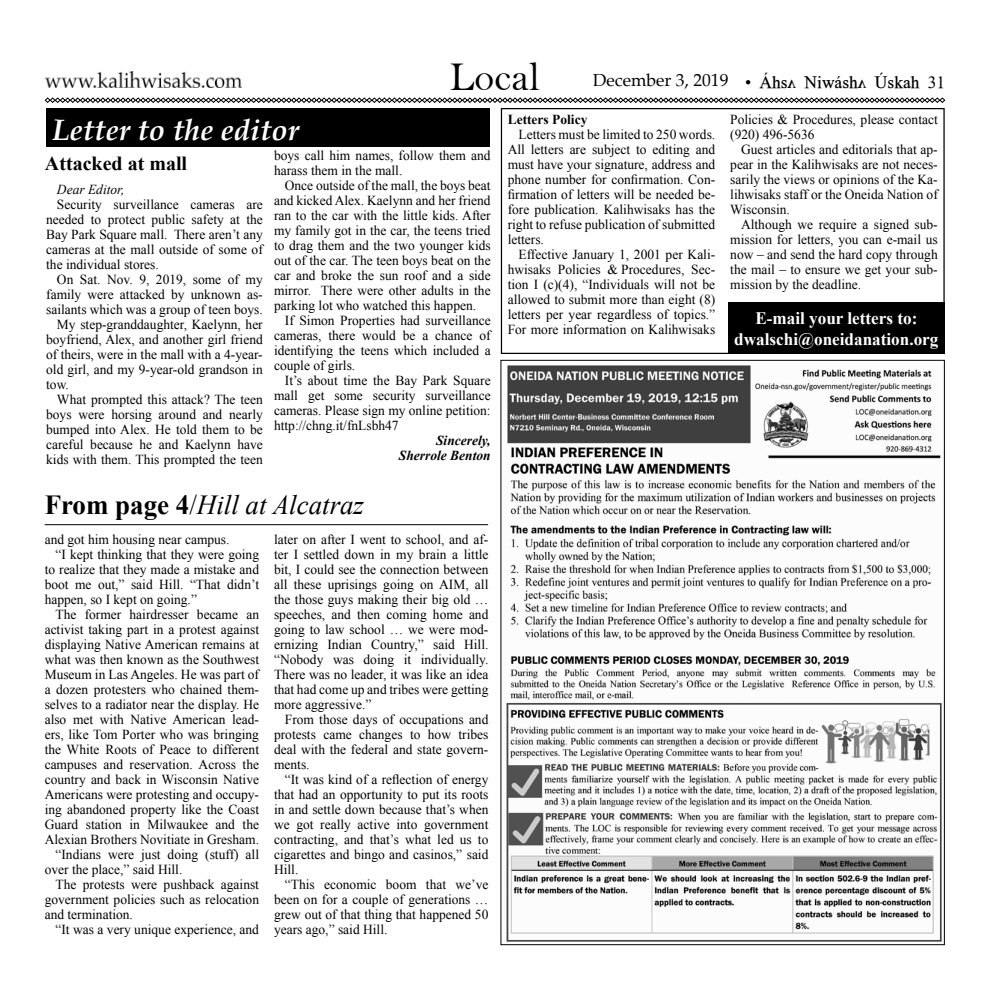
<style>
.page{position:relative;width:990px;height:990px;background:#fff}
.page>*{position:absolute;margin:0;border:0;box-sizing:border-box;transform-origin:0 0}
.t1{font:41.25px "Bell";color:#000}
.t2{font:italic 700 30px "Palatino";color:#fff}
.t3{font:italic 27.5px "Times New Roman";color:#000}
.t4{font:700 20px "Times New Roman";color:#000}
.t5{font:700 17.5px/21px "Times New Roman";color:#fff;text-align:center}
.t6{font:17.5px "Oneida";color:#000}
.t7{font:17.5px "Palatino";color:#000}
.t8{font:13.75px/15px "Times New Roman";color:#000;text-align:justify}
.t9{font:italic 700 13.75px/15px "Times New Roman";color:#000;text-align:right}
.t10{font:700 13.75px "Times New Roman";color:#000}
.t11{font:italic 13.75px "Times New Roman";color:#000}
.s1{font-weight:700;font-style:normal}
.s2{font-style:normal}
</style>
<div class="page">
<svg style="left:45px;top:97px;width:900px;height:6px"></svg>
<img style="left:45px;top:72px;width:197px;height:15px">
<hr style="left:45px;top:524px;width:443px;height:1px;background:#000">
<img style="left:506px;top:366px;width:436px;height:576px">
<div style="left:46px;top:108px;width:443px;height:39px;background:#000"></div>
<div style="left:501px;top:108px;width:444px;height:246px;border:1px solid #000"></div>
<div style="left:728px;top:302px;width:217px;height:52px;background:#000"></div>
<h1 class="t1" style="left:450px;top:52px;width:92px">Local</h1>
<p class="t7" style="left:593px;top:66px;width:137px">December 3, 2019</p>
<p class="t6" style="left:745px;top:72px;width:202px">• Áhs&lt; Niw@sh&lt; Úskah 31</p>
<h2 class="t2" style="left:52px;top:105px;width:249px">Letter to the editor</h2>
<p class="t10" style="left:508px;top:110px;width:81px">Letters Policy</p>
<p class="t8" style="left:508px;top:127px;width:209px;text-indent:11px">Letters must be limited to 250 words.<br>All letters are subject to editing and must have your signature, address and phone number for confirmation. Con&shy;firmation of letters will be needed be&shy;fore publication. Kalihwisaks has the right to refuse publication of submitted letters.</p>
<p class="t8" style="left:508px;top:247px;width:209px;text-indent:11px">Effective January 1, 2001 per Kali&shy;hwisaks Policies &amp; Procedures, Sec&shy;tion I (c)(4), “Individuals will not be allowed to submit more than eight (8) letters per year regardless of topics.” For more information on Kalihwisaks</p>
<p class="t8" style="left:274px;top:148px;width:218px">boys call him names, follow them and harass them in the mall.</p>
<p class="t8" style="left:274px;top:178px;width:218px;text-indent:11px">Once outside of the mall, the boys beat and kicked Alex. Kaelynn and her friend ran to the car with the little kids. After my family got in the car, the teens tried to drag them and the two younger kids out of the car. The teen boys beat on the car and broke the sun roof and a side mirror. There were other adults in the parking lot who watched this happen.</p>
<p class="t8" style="left:274px;top:313px;width:218px;text-indent:11px">If Simon Properties had surveillance cameras, there would be a chance of identifying the teens which included a couple of girls.</p>
<p class="t8" style="left:274px;top:373px;width:218px;text-indent:11px">It’s about time the Bay Park Square mall get some security surveillance cameras. Please sign my online petition: http://chng.it/fnLsbh47</p>
<p class="t9" style="left:399px;top:433px;width:93px">Sincerely,<br>Sherrole Benton</p>
<h3 class="t4" style="left:45px;top:150px;width:144px">Attacked at mall</h3>
<p class="t11" style="left:57px;top:180px;width:69px">Dear Editor,</p>
<p class="t8" style="left:46px;top:197px;width:218px;text-indent:11px">Security surveillance cameras are needed to protect public safety at the Bay Park Square mall. There aren’t any cameras at the mall outside of some of the individual stores.</p>
<p class="t8" style="left:57px;top:272px;width:207px">On Sat. Nov. 9, 2019, some of my</p>
<p class="t8" style="left:46px;top:287px;width:218px">family were attacked by unknown as-</p>
<p class="t8" style="left:46px;top:302px;width:218px">sailants which was a group of teen boys.</p>
<p class="t8" style="left:57px;top:317px;width:207px">My step-granddaughter, Kaelynn, her</p>
<p class="t8" style="left:46px;top:332px;width:218px">boyfriend, Alex, and another girl friend</p>
<p class="t8" style="left:46px;top:347px;width:218px">of theirs, were in the mall with a 4-year-</p>
<p class="t8" style="left:46px;top:362px;width:218px">old girl, and my 9-year-old grandson in</p>
<p class="t8" style="left:46px;top:377px;width:24px">tow.</p>
<p class="t8" style="left:57px;top:392px;width:207px">What prompted this attack? The teen</p>
<p class="t8" style="left:46px;top:407px;width:218px">boys were horsing around and nearly</p>
<p class="t8" style="left:46px;top:422px;width:218px">bumped into Alex. He told them to be</p>
<p class="t8" style="left:46px;top:437px;width:218px">careful because he and Kaelynn have</p>
<p class="t8" style="left:46px;top:452px;width:218px">kids with them. This prompted the teen</p>
<h3 class="t3" style="left:45px;top:486px;width:321px"><span class="s1">From page 4</span><span class="s2">/</span>Hill at Alcatraz</h3>
<p class="t8" style="left:45px;top:531px;width:186px">and got him housing near campus.</p>
<p class="t8" style="left:55px;top:546px;width:205px">“I kept thinking that they were going</p>
<p class="t8" style="left:45px;top:561px;width:216px">to realize that they made a mistake and</p>
<p class="t8" style="left:45px;top:576px;width:216px">boot me out,” said Hill. “That didn’t</p>
<p class="t8" style="left:45px;top:591px;width:154px">happen, so I kept on going.”</p>
<p class="t8" style="left:55px;top:606px;width:205px">The former hairdresser became an</p>
<p class="t8" style="left:45px;top:621px;width:216px">activist taking part in a protest against</p>
<p class="t8" style="left:45px;top:636px;width:216px">displaying Native American remains at</p>
<p class="t8" style="left:45px;top:651px;width:216px">what was then known as the Southwest</p>
<p class="t8" style="left:45px;top:666px;width:216px">Museum in Las Angeles. He was part of</p>
<p class="t8" style="left:45px;top:681px;width:216px">a dozen protesters who chained them-</p>
<p class="t8" style="left:45px;top:696px;width:216px">selves to a radiator near the display. He</p>
<p class="t8" style="left:45px;top:711px;width:216px">also met with Native American lead-</p>
<p class="t8" style="left:45px;top:726px;width:216px">ers, like Tom Porter who was bringing</p>
<p class="t8" style="left:45px;top:741px;width:216px">the White Roots of Peace to different</p>
<p class="t8" style="left:45px;top:756px;width:216px">campuses and reservation. Across the</p>
<p class="t8" style="left:45px;top:771px;width:216px">country and back in Wisconsin Native</p>
<p class="t8" style="left:45px;top:786px;width:216px">Americans were protesting and occupy-</p>
<p class="t8" style="left:45px;top:801px;width:216px">ing abandoned property like the Coast</p>
<p class="t8" style="left:45px;top:816px;width:216px">Guard station in Milwaukee and the</p>
<p class="t8" style="left:45px;top:831px;width:216px">Alexian Brothers Novitiate in Gresham.</p>
<p class="t8" style="left:55px;top:846px;width:205px">“Indians were just doing (stuff) all</p>
<p class="t8" style="left:45px;top:861px;width:139px">over the place,” said Hill.</p>
<p class="t8" style="left:55px;top:876px;width:205px">The protests were pushback against</p>
<p class="t8" style="left:45px;top:891px;width:216px">government policies such as relocation</p>
<p class="t8" style="left:45px;top:906px;width:90px">and termination.</p>
<p class="t8" style="left:55px;top:921px;width:205px">“It was a very unique experience, and</p>
<p class="t8" style="left:274px;top:531px;width:216px">later on after I went to school, and af&shy;ter I settled down in my brain a little bit, I could see the connection between all these uprisings going on AIM, all the those guys making their big old … speeches, and then coming home and going to law school … we were mod&shy;ernizing Indian Country,” said Hill. “Nobody was doing it individually.<br>There was no leader, it was like an idea that had come up and tribes were getting more aggressive.”</p>
<p class="t8" style="left:274px;top:711px;width:216px;text-indent:11px">From those days of occupations and protests came changes to how tribes deal with the federal and state govern&shy;ments.</p>
<p class="t8" style="left:274px;top:771px;width:216px;text-indent:11px">“It was kind of a reflection of energy that had an opportunity to put its roots in and settle down because that’s when we got really active into government contracting, and that’s what led us to cigarettes and bingo and casinos,” said Hill.</p>
<p class="t8" style="left:274px;top:876px;width:216px;text-indent:11px">“This economic boom that we’ve been on for a couple of generations … grew out of that thing that happened 50 years ago,” said Hill.</p>
<p class="t8" style="left:730px;top:112px;width:209px">Policies &amp; Procedures, please contact (920) 496-5636</p>
<p class="t8" style="left:730px;top:142px;width:209px;text-indent:11px">Guest articles and editorials that ap&shy;pear in the Kalihwisaks are not neces&shy;sarily the views or opinions of the Ka&shy;lihwisaks staff or the Oneida Nation of Wisconsin.</p>
<p class="t8" style="left:730px;top:217px;width:209px;text-indent:11px">Although we require a signed sub&shy;mission for letters, you can e-mail us now – and send the hard copy through the mail – to ensure we get your sub&shy;mission by the deadline.</p>
<p class="t5" style="left:734px;top:307px;width:206px">E-mail your letters to: dwalschi@oneidanation.org</p>
</div>
